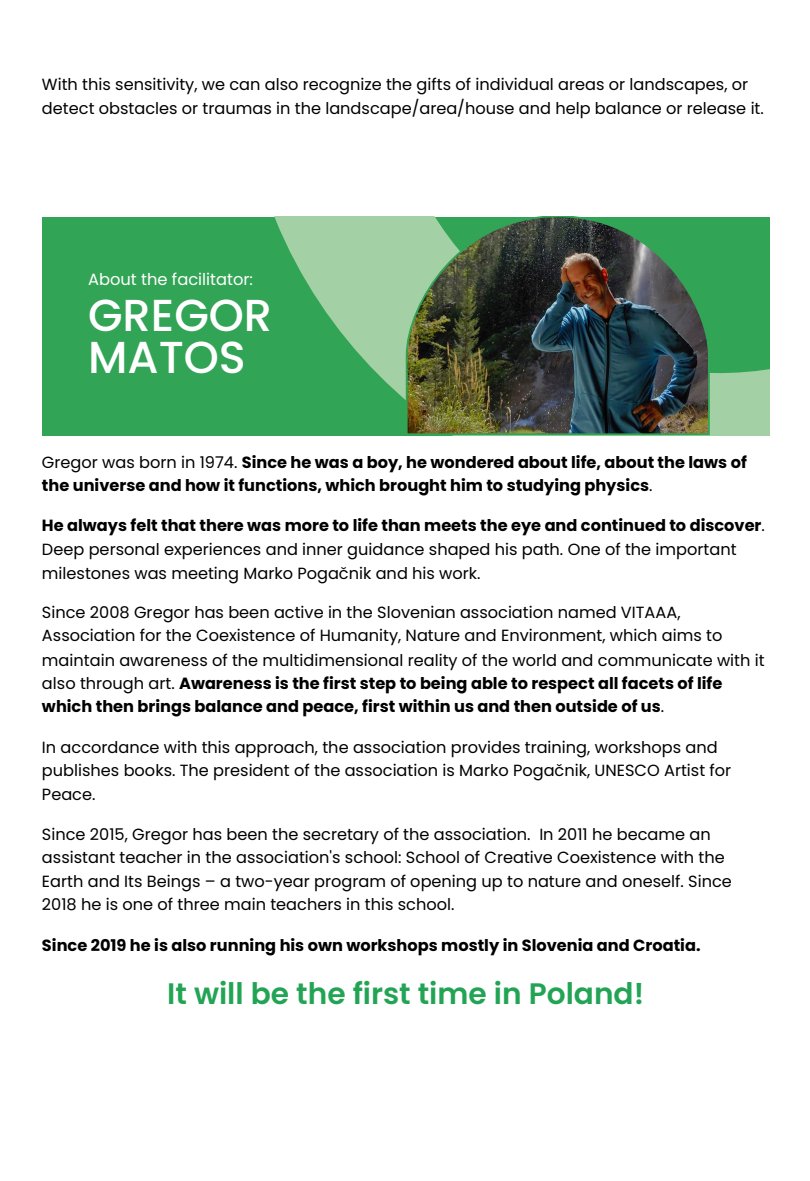
<style>
.page{position:relative;width:810px;height:1181px;background:#fff}
.page>*{position:absolute;margin:0;border:0;box-sizing:border-box;transform-origin:0 0}
.t1{font:500 44.7px/42.2px "Poppins";color:#fff}
.t2{font:600 29.7px "Poppins";color:#23a455}
.t3{font:16.35px "Poppins";color:#fff}
.t4{font:16.2px/23.5px "Poppins";color:#000}
.t5{font:700 16.2px/23.2px "Poppins";color:#000}
.s1{font-weight:400}
.s2{font-weight:700}
</style>
<div class="page">
<div style="left:42px;top:217px;width:727px;height:218px;background:#32a455"></div>
<svg style="left:274px;top:217px;width:496px;height:218px"></svg>
<img style="left:406px;top:217px;width:304px;height:218px">
<p class="t4" style="left:42px;top:72px;width:723px;line-height:24.3px">With this sensitivity, we can also recognize the gifts of individual areas or landscapes, or detect obstacles or traumas in the landscape/area/house and help balance or release it.</p>
<p class="t3" style="left:88px;top:268px;width:167px">About the facilitator:</p>
<p class="t1" style="left:88px;top:294px;width:186px">GREGOR<br>MATOS</p>
<p class="t5" style="left:42px;top:450px;width:706px"><span class="s1">Gregor was born in 1974.</span> Since he was a boy, he wondered about life, about the laws of the universe and how it functions, which brought him to studying physics<span class="s1">.</span></p>
<p class="t4" style="left:42px;top:514px;width:724px"><span class="s2">He always felt that there was more to life than meets the eye and continued to discover</span>.<br>Deep personal experiences and inner guidance shaped his path. One of the important milestones was meeting Marko Pogačnik and his work.</p>
<p class="t4" style="left:42px;top:600px;width:724px">Since 2008 Gregor has been active in the Slovenian association named VITAAA, Association for the Coexistence of Humanity, Nature and Environment, which aims to maintain awareness of the multidimensional reality of the world and communicate with it also through art. <span class="s2">Awareness is the first step to being able to respect all facets of life which then brings balance and peace, first within us and then outside of us</span>.</p>
<p class="t4" style="left:42px;top:735px;width:691px">In accordance with this approach, the association provides training, workshops and publishes books. The president of the association is Marko Pogačnik, UNESCO Artist for<br>Peace.</p>
<p class="t4" style="left:42px;top:822px;width:691px">Since 2015, Gregor has been the secretary of the association. In 2011 he became an assistant teacher in the association's school: School of Creative Coexistence with the Earth and Its Beings – a two-year program of opening up to nature and oneself. Since 2018 he is one of three main teachers in this school.</p>
<p class="t5" style="left:42px;top:933px;width:660px">Since 2019 he is also running his own workshops mostly in Slovenia and Croatia.</p>
<p class="t2" style="left:167px;top:973px;width:478px">It will be the first time in Poland!</p>
</div>
